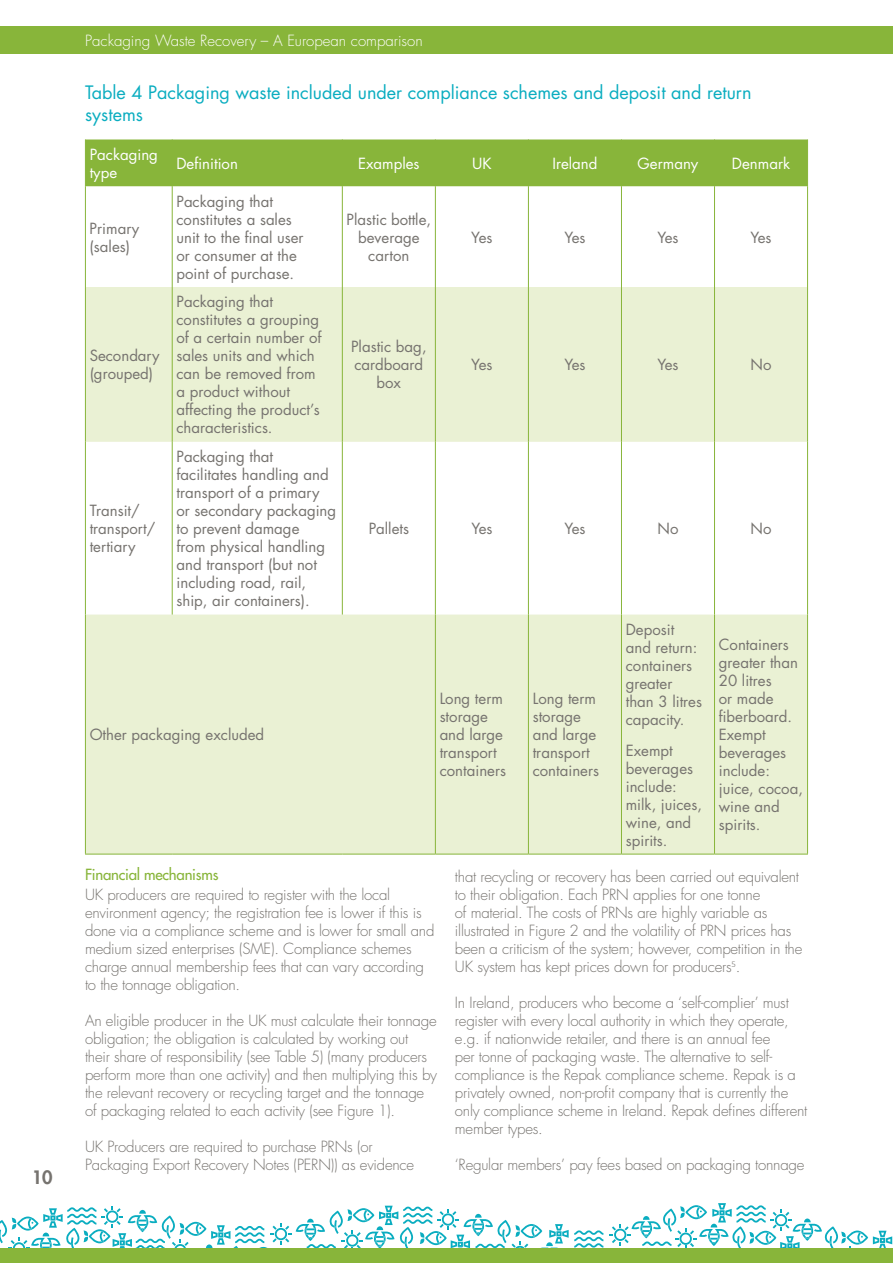
<style>
.page{position:relative;width:893px;height:1263px;background:#fff}
.page>*{position:absolute;margin:0;border:0;box-sizing:border-box;transform-origin:0 0}
.t1{font:18px/21.6px "Futura";color:#0aadc0}
.t2{font:800 18px "Futura";color:#76736f}
.t3{font:300 15px/18px "Futura";letter-spacing:-.015em;color:#76736f}
.t4{font:15px/18px "Futura";color:#76736f}
.t5{font:15px/18px "Futura";color:#fff}
.t6{font:300 15px "Futura";color:#fff}
.t7{font:15px "Futura";letter-spacing:-.015em;color:#88b53a}
</style>
<div class="page">
<svg style="left:609px;top:1203px;width:283px;height:45px"></svg>
<svg style="left:0;top:1206px;width:603px;height:42px"></svg>
<div style="left:0;top:1248px;width:893px;height:15px;background:#88b53a"></div>
<div style="left:0;top:27px;width:893px;height:27px;background:#88b53a"></div>
<div style="left:86px;top:139px;width:721px;height:47px;background:#88b53a"></div>
<svg style="left:86px;top:287px;width:721px;height:567px;fill:#eaf1d4"></svg>
<hr style="left:85px;top:139px;width:1px;height:47px;background:#88b53a">
<hr style="left:172px;top:139px;width:1px;height:47px;background:#88b53a">
<hr style="left:342px;top:139px;width:1px;height:47px;background:#88b53a">
<hr style="left:435px;top:139px;width:1px;height:47px;background:#88b53a">
<hr style="left:528px;top:139px;width:1px;height:47px;background:#88b53a">
<hr style="left:621px;top:139px;width:1px;height:47px;background:#88b53a">
<hr style="left:714px;top:139px;width:1px;height:47px;background:#88b53a">
<hr style="left:807px;top:139px;width:1px;height:47px;background:#88b53a">
<hr style="left:85px;top:186px;width:1px;height:101px;background:#88b53a">
<hr style="left:172px;top:186px;width:1px;height:101px;background:#88b53a">
<hr style="left:342px;top:186px;width:1px;height:101px;background:#88b53a">
<hr style="left:435px;top:186px;width:1px;height:101px;background:#88b53a">
<hr style="left:528px;top:186px;width:1px;height:101px;background:#88b53a">
<hr style="left:621px;top:186px;width:1px;height:101px;background:#88b53a">
<hr style="left:714px;top:186px;width:1px;height:101px;background:#88b53a">
<hr style="left:807px;top:186px;width:1px;height:101px;background:#88b53a">
<hr style="left:85px;top:287px;width:1px;height:155px;background:#88b53a">
<hr style="left:172px;top:287px;width:1px;height:155px;background:#88b53a">
<hr style="left:342px;top:287px;width:1px;height:155px;background:#88b53a">
<hr style="left:435px;top:287px;width:1px;height:155px;background:#88b53a">
<hr style="left:528px;top:287px;width:1px;height:155px;background:#88b53a">
<hr style="left:621px;top:287px;width:1px;height:155px;background:#88b53a">
<hr style="left:714px;top:287px;width:1px;height:155px;background:#88b53a">
<hr style="left:807px;top:287px;width:1px;height:155px;background:#88b53a">
<hr style="left:85px;top:442px;width:1px;height:172px;background:#88b53a">
<hr style="left:172px;top:442px;width:1px;height:172px;background:#88b53a">
<hr style="left:342px;top:442px;width:1px;height:172px;background:#88b53a">
<hr style="left:435px;top:442px;width:1px;height:172px;background:#88b53a">
<hr style="left:528px;top:442px;width:1px;height:172px;background:#88b53a">
<hr style="left:621px;top:442px;width:1px;height:172px;background:#88b53a">
<hr style="left:714px;top:442px;width:1px;height:172px;background:#88b53a">
<hr style="left:807px;top:442px;width:1px;height:172px;background:#88b53a">
<hr style="left:85px;top:614px;width:1px;height:240px;background:#88b53a">
<hr style="left:435px;top:614px;width:1px;height:240px;background:#88b53a">
<hr style="left:528px;top:614px;width:1px;height:240px;background:#88b53a">
<hr style="left:621px;top:614px;width:1px;height:240px;background:#88b53a">
<hr style="left:714px;top:614px;width:1px;height:240px;background:#88b53a">
<hr style="left:807px;top:614px;width:1px;height:240px;background:#88b53a">
<hr style="left:85px;top:854px;width:87px;height:1px;background:#88b53a">
<hr style="left:172px;top:854px;width:170px;height:1px;background:#88b53a">
<hr style="left:342px;top:854px;width:93px;height:1px;background:#88b53a">
<hr style="left:435px;top:854px;width:93px;height:1px;background:#88b53a">
<hr style="left:528px;top:854px;width:93px;height:1px;background:#88b53a">
<hr style="left:621px;top:854px;width:93px;height:1px;background:#88b53a">
<hr style="left:714px;top:854px;width:94px;height:1px;background:#88b53a">
<p class="t2" style="left:32px;top:1165px;width:22px">10</p>
<p class="t6" style="left:85px;top:31px;width:339px">Packaging Waste Recovery – A European comparison</p>
<p class="t1" style="left:85px;top:81px;width:668px">Table 4 Packaging waste included under compliance schemes and deposit and return systems</p>
<p class="t5" style="left:90px;top:145px;width:70px">Packaging type</p>
<p class="t5" style="left:176px;top:154px;width:63px">Definition</p>
<p class="t5" style="left:358px;top:154px;width:63px">Examples</p>
<p class="t5" style="left:472px;top:154px;width:21px">UK</p>
<p class="t5" style="left:552px;top:154px;width:47px">Ireland</p>
<p class="t5" style="left:638px;top:154px;width:62px">Germany</p>
<p class="t5" style="left:732px;top:154px;width:60px">Denmark</p>
<p class="t4" style="left:90px;top:219px;width:51px">Primary (sales)</p>
<p class="t4" style="left:90px;top:347px;width:72px">Secondary (grouped)</p>
<p class="t4" style="left:90px;top:501px;width:67px">Transit/ transport/ tertiary</p>
<p class="t4" style="left:176px;top:192px;width:129px">Packaging that constitutes a sales unit to the final user or consumer at the point of purchase.</p>
<p class="t4" style="left:176px;top:293px;width:147px">Packaging that constitutes a grouping of a certain number of sales units and which can be removed from a product without affecting the product’s characteristics.</p>
<p class="t4" style="left:176px;top:447px;width:161px">Packaging that facilitates handling and transport of a primary or secondary packaging to prevent damage<br>from physical handling and transport (but not including road, rail, ship, air containers).</p>
<p class="t4" style="left:90px;top:725px;width:176px">Other packaging excluded</p>
<p class="t4" style="left:347px;top:210px;width:86px;text-align:center">Plastic bottle, beverage carton</p>
<p class="t4" style="left:351px;top:338px;width:77px;text-align:center">Plastic bag, cardboard box</p>
<p class="t4" style="left:471px;top:228px;width:23px">Yes</p>
<p class="t4" style="left:564px;top:228px;width:23px">Yes</p>
<p class="t4" style="left:657px;top:228px;width:23px">Yes</p>
<p class="t4" style="left:750px;top:228px;width:23px">Yes</p>
<p class="t4" style="left:471px;top:356px;width:23px">Yes</p>
<p class="t4" style="left:564px;top:356px;width:23px">Yes</p>
<p class="t4" style="left:657px;top:356px;width:23px">Yes</p>
<p class="t4" style="left:751px;top:356px;width:22px">No</p>
<p class="t4" style="left:369px;top:519px;width:42px">Pallets</p>
<p class="t4" style="left:471px;top:519px;width:23px">Yes</p>
<p class="t4" style="left:564px;top:519px;width:23px">Yes</p>
<p class="t4" style="left:657px;top:519px;width:22px">No</p>
<p class="t4" style="left:751px;top:519px;width:22px">No</p>
<p class="t4" style="left:440px;top:689px;width:68px">Long term storage and large transport containers</p>
<p class="t4" style="left:533px;top:689px;width:68px">Long term storage and large transport containers</p>
<p class="t4" style="left:626px;top:620px;width:78px">Deposit and return: containers greater than 3 litres capacity.</p>
<p class="t4" style="left:626px;top:741px;width:78px">Exempt beverages include: milk, juices, wine, and spirits.</p>
<p class="t4" style="left:719px;top:635px;width:86px">Containers greater than<br>20 litres<br>or made fiberboard.<br>Exempt beverages include: juice, cocoa, wine and spirits.</p>
<p class="t7" style="left:85px;top:864px;width:135px">Financial mechanisms</p>
<p class="t3" style="left:85px;top:886px;width:351px">UK producers are required to register with the local environment agency; the registration fee is lower if this is done via a compliance scheme and is lower for small and medium sized enterprises (SME). Compliance schemes charge annual membership fees that can vary according to the tonnage obligation.</p>
<p class="t3" style="left:85px;top:1012px;width:354px">An eligible producer in the UK must calculate their tonnage obligation; the obligation is calculated by working out<br>their share of responsibility (see Table 5) (many producers perform more than one activity) and then multiplying this by the relevant recovery or recycling target and the tonnage of packaging related to each activity (see Figure 1).</p>
<p class="t3" style="left:85px;top:1138px;width:331px">UK Producers are required to purchase PRNs (or<br>Packaging Export Recovery Notes (PERN)) as evidence</p>
<p class="t3" style="left:455px;top:868px;width:349px">that recycling or recovery has been carried out equivalent to their obligation. Each PRN applies for one tonne<br>of material. The costs of PRNs are highly variable as illustrated in Figure 2 and the volatility of PRN prices has been a criticism of the system; however, competition in the UK system has kept prices down for producers<sup>5</sup>.</p>
<p class="t3" style="left:455px;top:994px;width:354px">In Ireland, producers who become a ‘self-complier’ must register with every local authority in which they operate, e.g. if nationwide retailer, and there is an annual fee<br>per tonne of packaging waste. The alternative to self&shy;compliance is the Repak compliance scheme. Repak is a privately owned, non-profit company that is currently the only compliance scheme in Ireland. Repak defines different member types.</p>
<p class="t3" style="left:455px;top:1156px;width:351px">‘Regular members’ pay fees based on packaging tonnage</p>
</div>
